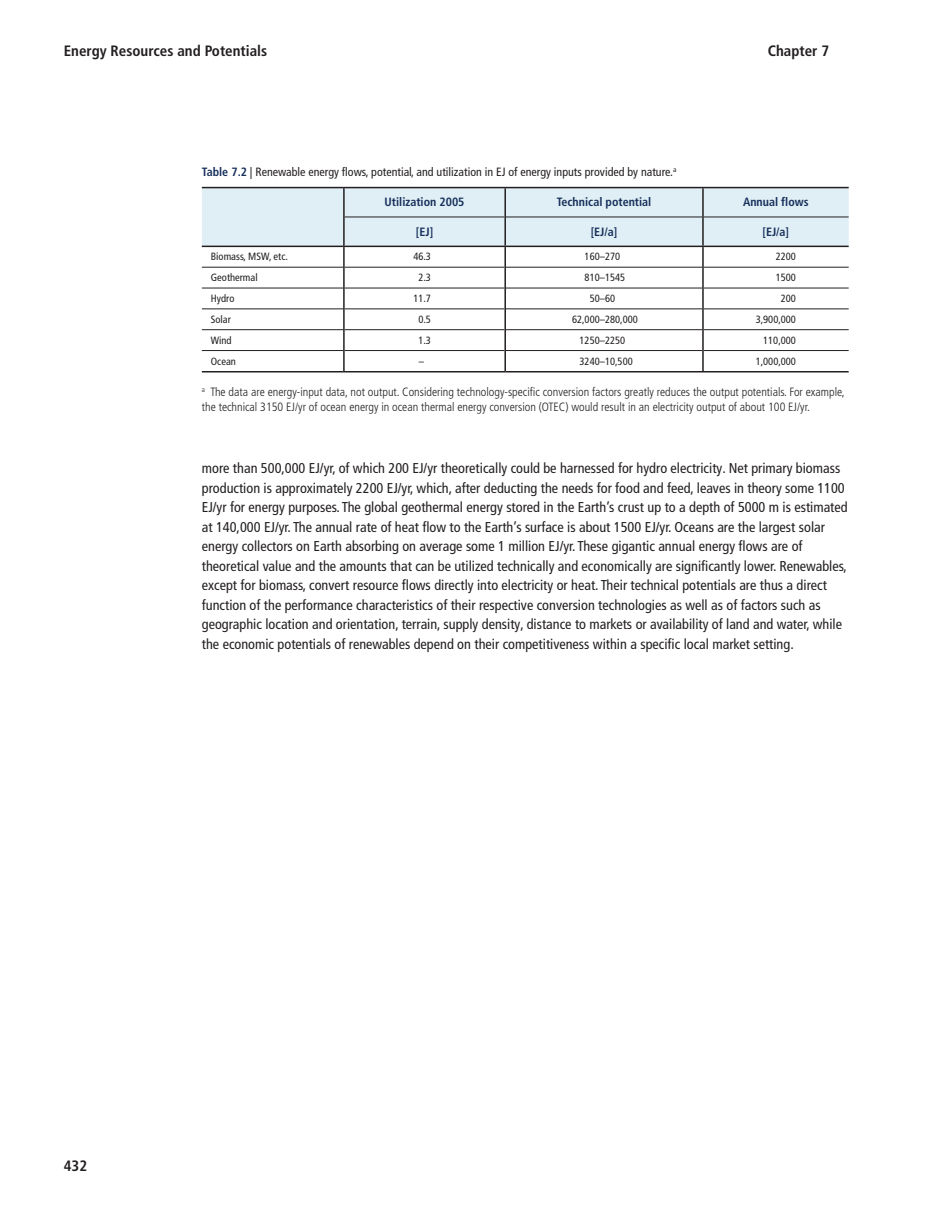
<style>
.page{position:relative;width:944px;height:1214px;background:#fff}
.page>*{position:absolute;margin:0;border:0;box-sizing:border-box;transform-origin:0 0}
.t1{font:700 condensed 15px "Frutiger LT Pro";color:#231f20}
.t2{font:condensed 14.25px/19.5px "Frutiger LT Pro";color:#231f20}
.t3{font:300 condensed 12px/15px "Frutiger LT Pro";color:#231f20}
.t4{font:condensed 12px "Frutiger LT Pro";color:#231f20}
.t5{font:700 condensed 12px "Frutiger LT Pro";color:#172f5b}
.t6{font:condensed 10.5px "Frutiger LT Pro";color:#231f20}
.s1{font-weight:700;color:#172f5b}
</style>
<div class="page">
<hr style="left:344px;top:187px;width:504px;height:1px;background:#231f20">
<hr style="left:202px;top:371px;width:142px;height:1px;background:#231f20">
<hr style="left:344px;top:371px;width:161px;height:1px;background:#231f20">
<hr style="left:505px;top:371px;width:198px;height:1px;background:#231f20">
<hr style="left:703px;top:371px;width:145px;height:1px;background:#231f20">
<hr style="left:202px;top:187px;width:142px;height:1px;background:#231f20">
<svg style="left:202px;top:188px;width:646px;height:183px"></svg>
<p class="t1" style="left:64px;top:45px;width:205px">Energy Resources and Potentials</p>
<p class="t1" style="left:767px;top:45px;width:63px">Chapter 7</p>
<p class="t4" style="left:202px;top:167px;width:476px"><span class="s1">Table 7.2</span> | Renewable energy flows, potential, and utilization in EJ of energy inputs provided by nature. <sup>a</sup></p>
<p class="t5" style="left:384px;top:197px;width:81px">Utilization 2005</p>
<p class="t5" style="left:556px;top:197px;width:96px">Technical potential</p>
<p class="t5" style="left:743px;top:197px;width:67px">Annual flows</p>
<p class="t5" style="left:416px;top:227px;width:19px">[EJ]</p>
<p class="t5" style="left:590px;top:227px;width:28px">[EJ/a]</p>
<p class="t5" style="left:762px;top:227px;width:28px">[EJ/a]</p>
<p class="t6" style="left:211px;top:252px;width:79px">Biomass, MSW, etc.</p>
<p class="t6" style="left:413px;top:252px;width:19px">46.3</p>
<p class="t6" style="left:584px;top:252px;width:37px">160–270</p>
<p class="t6" style="left:775px;top:252px;width:22px">2200</p>
<p class="t6" style="left:211px;top:273px;width:48px">Geothermal</p>
<p class="t6" style="left:418px;top:273px;width:14px">2.3</p>
<p class="t6" style="left:584px;top:273px;width:42px">810–1545</p>
<p class="t6" style="left:775px;top:273px;width:22px">1500</p>
<p class="t6" style="left:211px;top:294px;width:25px">Hydro</p>
<p class="t6" style="left:413px;top:294px;width:19px">11.7</p>
<p class="t6" style="left:589px;top:294px;width:27px">50–60</p>
<p class="t6" style="left:780px;top:294px;width:17px">200</p>
<p class="t6" style="left:211px;top:315px;width:22px">Solar</p>
<p class="t6" style="left:418px;top:315px;width:14px">0.5</p>
<p class="t6" style="left:572px;top:315px;width:67px">62,000–280,000</p>
<p class="t6" style="left:755px;top:315px;width:42px">3,900,000</p>
<p class="t6" style="left:211px;top:336px;width:22px">Wind</p>
<p class="t6" style="left:418px;top:336px;width:14px">1.3</p>
<p class="t6" style="left:579px;top:336px;width:47px">1250–2250</p>
<p class="t6" style="left:763px;top:336px;width:34px">110,000</p>
<p class="t6" style="left:211px;top:357px;width:27px">Ocean</p>
<p class="t6" style="left:419px;top:357px;width:7px">–</p>
<p class="t6" style="left:579px;top:357px;width:55px">3240–10,500</p>
<p class="t6" style="left:755px;top:357px;width:42px">1,000,000</p>
<p class="t3" style="left:202px;top:385px;width:644px"><sup>a</sup> The data are energy-input data, not output. Considering technology-specific conversion factors greatly reduces the output potentials. For example, the technical 3150 EJ/yr of ocean energy in ocean thermal energy conversion (OTEC) would result in an electricity output of about 100 EJ/yr.</p>
<p class="t2" style="left:202px;top:459px;width:647px">more than 500,000 EJ/yr, of which 200 EJ/yr theoretically could be harnessed for hydro electricity. Net primary biomass production is approximately 2200 EJ/yr, which, after deducting the needs for food and feed, leaves in theory some 1100<br>EJ/yr for energy purposes. The global geothermal energy stored in the Earth’s crust up to a depth of 5000 m is estimated at 140,000 EJ/yr. The annual rate of heat flow to the Earth’s surface is about 1500 EJ/yr. Oceans are the largest solar energy collectors on Earth absorbing on average some 1 million EJ/yr. These gigantic annual energy flows are of theoretical value and the amounts that can be utilized technically and economically are significantly lower. Renewables, except for biomass, convert resource flows directly into electricity or heat. Their technical potentials are thus a direct function of the performance characteristics of their respective conversion technologies as well as of factors such as geographic location and orientation, terrain, supply density, distance to markets or availability of land and water, while the economic potentials of renewables depend on their competitiveness within a specific local market setting.</p>
<p class="t1" style="left:64px;top:1160px;width:25px">432</p>
</div>
